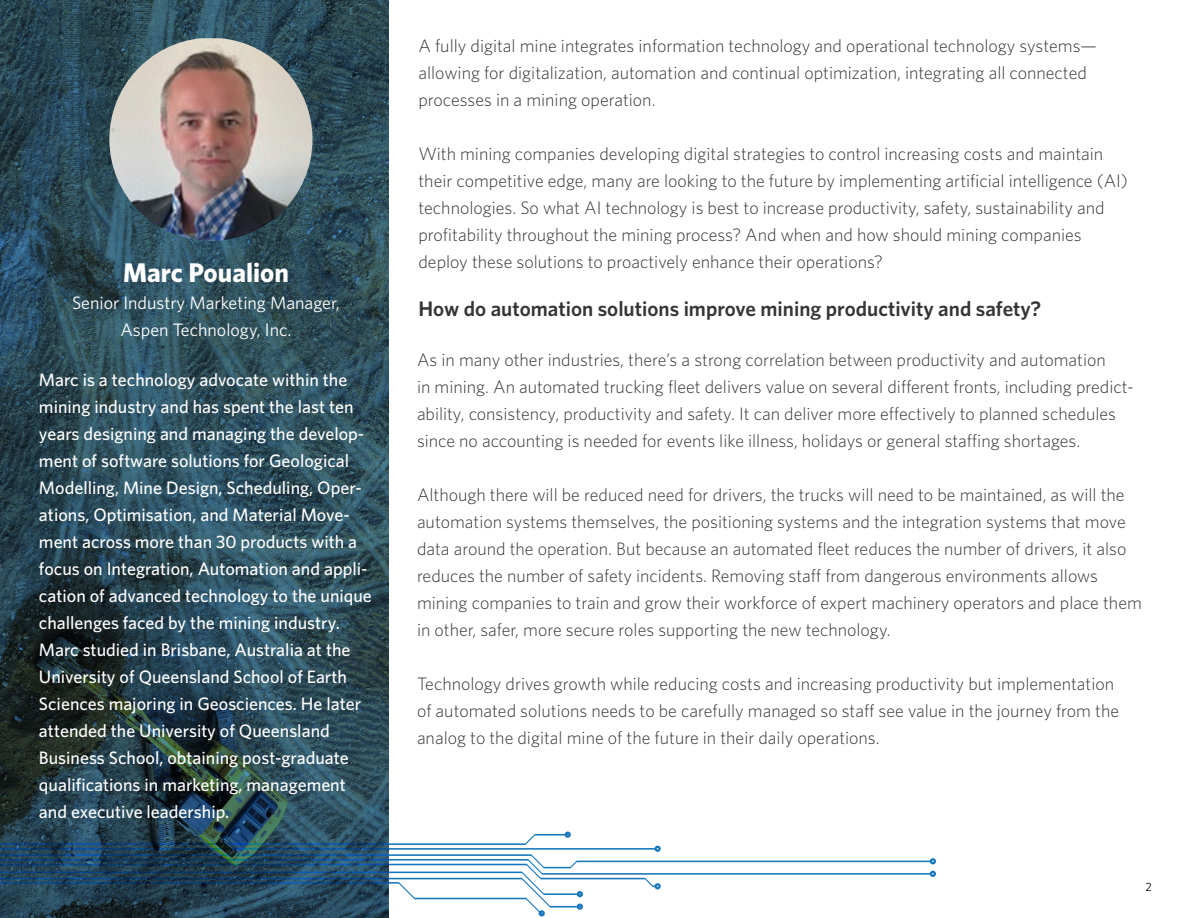
<style>
.page{position:relative;width:1188px;height:918px;background:#fff}
.page>*{position:absolute;margin:0;border:0;box-sizing:border-box;transform-origin:0 0}
.t1{font:700 27px "Whitney";color:#fff}
.t2{font:600 21px "Whitney";color:#353533}
.t3{font:300 18px/27px "Whitney";color:#353533}
.t4{font:500 18px/27px "Whitney";color:#fff}
.t5{font:18px/27px "Whitney";color:#fff;text-align:center}
.t6{font:12px "Whitney";color:#040503}
</style>
<div class="page">
<svg style="left:0;top:0;width:389px;height:918px;background:#2a4854"></svg>
<img style="left:109px;top:38px;width:204px;height:203px">
<svg style="left:0;top:832px;width:936px;height:85px"></svg>
<h1 class="t1" style="left:123px;top:255px;width:167px">Marc Poualion</h1>
<p class="t5" style="left:72px;top:289px;width:269px">Senior Industry Marketing Manager,<br>Aspen Technology, Inc.</p>
<p class="t4" style="left:39px;top:365px;width:334px">Marc is a technology advocate within the mining industry and has spent the last ten years designing and managing the develop&shy;ment of software solutions for Geological Modelling, Mine Design, Scheduling, Oper&shy;ations, Optimisation, and Material Move&shy;ment across more than 30 products with a focus on Integration, Automation and appli&shy;cation of advanced technology to the unique challenges faced by the mining industry.<br>Marc studied in Brisbane, Australia at the University of Queensland School of Earth Sciences majoring in Geosciences. He later attended the University of Queensland Business School, obtaining post-graduate qualifications in marketing, management and executive leadership.</p>
<p class="t3" style="left:418px;top:32px;width:680px">A fully digital mine integrates information technology and operational technology systems— allowing for digitalization, automation and continual optimization, integrating all connected processes in a mining operation.</p>
<p class="t3" style="left:418px;top:140px;width:711px">With mining companies developing digital strategies to control increasing costs and maintain their competitive edge, many are looking to the future by implementing artificial intelligence (AI) technologies. So what AI technology is best to increase productivity, safety, sustainability and profitability throughout the mining process? And when and how should mining companies deploy these solutions to proactively enhance their operations?</p>
<p class="t2" style="left:418px;top:296px;width:624px">How do automation solutions improve mining productivity and safety?</p>
<p class="t3" style="left:417px;top:346px;width:718px">As in many other industries, there’s a strong correlation between productivity and automation<br>in mining. An automated trucking fleet delivers value on several different fronts, including predict&shy;ability, consistency, productivity and safety. It can deliver more effectively to planned schedules since no accounting is needed for events like illness, holidays or general staffing shortages.</p>
<p class="t3" style="left:417px;top:481px;width:726px">Although there will be reduced need for drivers, the trucks will need to be maintained, as will the automation systems themselves, the positioning systems and the integration systems that move data around the operation. But because an automated fleet reduces the number of drivers, it also reduces the number of safety incidents. Removing staff from dangerous environments allows mining companies to train and grow their workforce of expert machinery operators and place them in other, safer, more secure roles supporting the new technology.</p>
<p class="t3" style="left:417px;top:670px;width:704px">Technology drives growth while reducing costs and increasing productivity but implementation of automated solutions needs to be carefully managed so staff see value in the journey from the analog to the digital mine of the future in their daily operations.</p>
<p class="t6" style="left:1146px;top:880px;width:8px">2</p>
</div>
